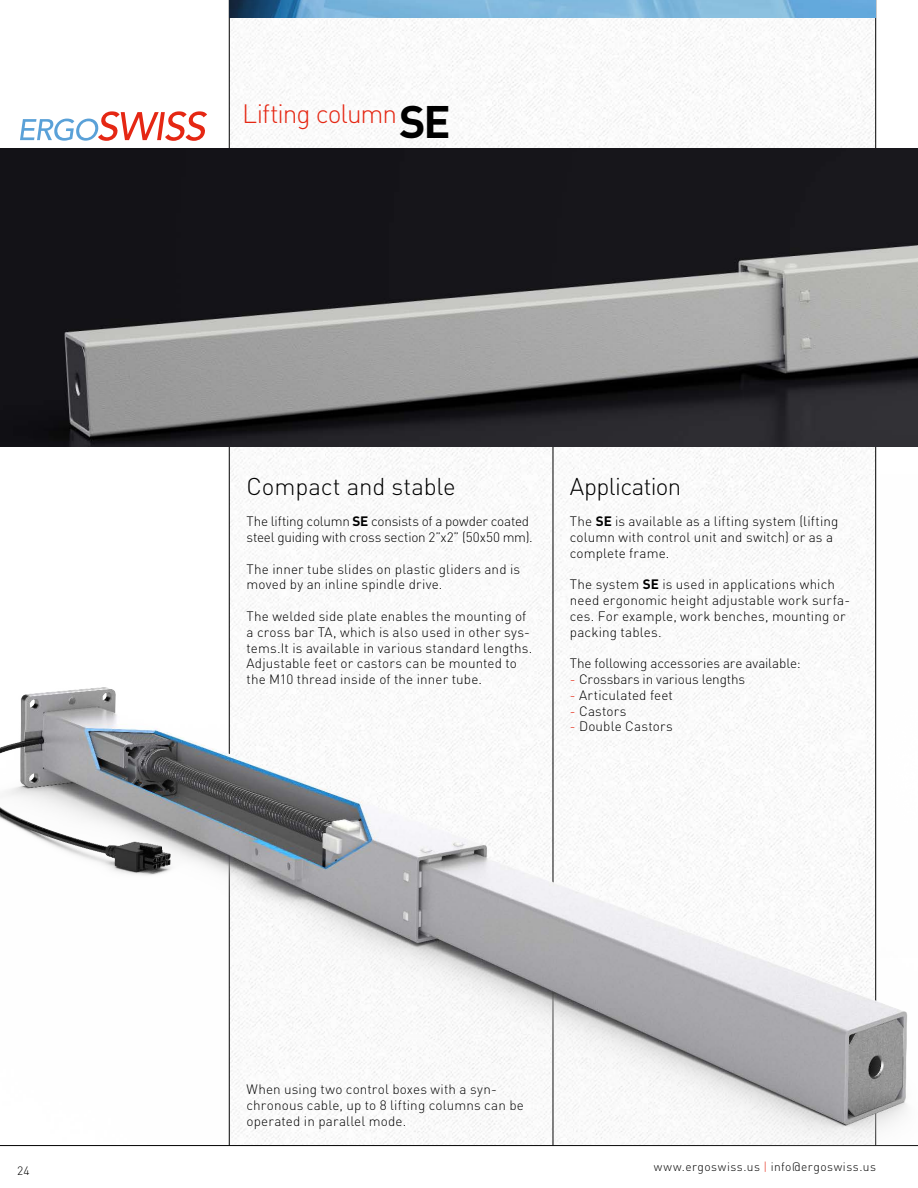
<style>
.page{position:relative;width:918px;height:1188px;background:#fff}
.page>*{position:absolute;margin:0;border:0;box-sizing:border-box;transform-origin:0 0}
.t1{font:300 26.25px "DIN";letter-spacing:-.04em;color:#e52713}
.t2{font:300 24px "DIN";letter-spacing:-.01em;color:#000}
.t3{font:300 13.5px/15.8px "DIN";letter-spacing:.01em;color:#000}
.t4{font:300 13.5px/15.8px "DIN";letter-spacing:-.015em;color:#000}
.t5{font:300 13.5px "DIN";letter-spacing:-.01em;color:#000}
.t6{font:300 12px "DIN Pro";letter-spacing:.035em;color:#000}
.s1{font-weight:700;font-size:45px;color:#000}
.s2{font-weight:700}
.s3{font-family:"DIN Pro"}
.s4{color:#e52713}
</style>
<div class="page">
<img style="left:230px;top:17px;width:645px;height:636px">
<hr style="left:553px;top:446px;width:1px;height:699px;background:#000">
<hr style="left:875px;top:0;width:1px;height:1146px;background:#000">
<hr style="left:229px;top:0;width:1px;height:1145px;background:#000">
<img style="left:230px;top:0;width:645px;height:17px">
<svg style="left:20px;top:111px;width:187px;height:30px"></svg>
<img style="left:0;top:148px;width:918px;height:298px">
<img style="left:0;top:653px;width:918px;height:493px">
<img style="left:881px;top:653px;width:37px;height:305px">
<p class="t6" style="left:17px;top:1162px;width:14px">24</p>
<h1 class="t1" style="left:242px;top:97px;width:210px">Lifting column<span class="s1">SE</span></h1>
<h2 class="t2" style="left:247px;top:471px;width:211px">Compact and stable</h2>
<p class="t4" style="left:247px;top:513px;width:288px">The lifting column <span class="s2">SE</span> consists of a powder coated steel guiding with cross section 2<span class="s3">”</span>x2<span class="s3">” (</span>50x50 mm).</p>
<p class="t3" style="left:247px;top:561px;width:275px">The inner tube slides on plastic gliders and is moved by an inline spindle drive.</p>
<p class="t3" style="left:247px;top:608px;width:287px">The welded side plate enables the mounting of a cross bar TA, which is also used in other sys&shy;tems.It is available in various standard lengths.<br>Adjustable feet or castors can be mounted to the M10 thread inside of the inner tube.</p>
<h2 class="t2" style="left:570px;top:471px;width:113px">Application</h2>
<p class="t3" style="left:570px;top:513px;width:270px">The <span class="s2">SE</span> is available as a lifting system (lifting column with control unit and switch) or as a complete frame.</p>
<p class="t3" style="left:570px;top:577px;width:282px">The system <span class="s2">SE</span> is used in applications which need ergonomic height adjustable work surfa&shy;ces. For example, work benches, mounting or packing tables.</p>
<p class="t5" style="left:570px;top:655px;width:232px">The following accessories are available:</p>
<p class="t5" style="left:570px;top:671px;width:177px"><span class="s4">-</span> Crossbars in various lengths</p>
<p class="t3" style="left:570px;top:687px;width:105px"><span class="s4">-</span> Articulated feet</p>
<p class="t3" style="left:570px;top:703px;width:58px"><span class="s4">-</span> Castors</p>
<p class="t3" style="left:570px;top:719px;width:104px"><span class="s4">-</span> Double Castors</p>
<p class="t3" style="left:247px;top:1081px;width:279px">When using two control boxes with a syn&shy;chronous cable, up to 8 lifting columns can be operated in parallel mode.</p>
<p class="t6" style="left:654px;top:1158px;width:224px">www.ergoswiss.us <span class="s4">|</span> info@ergoswiss.us</p>
</div>
